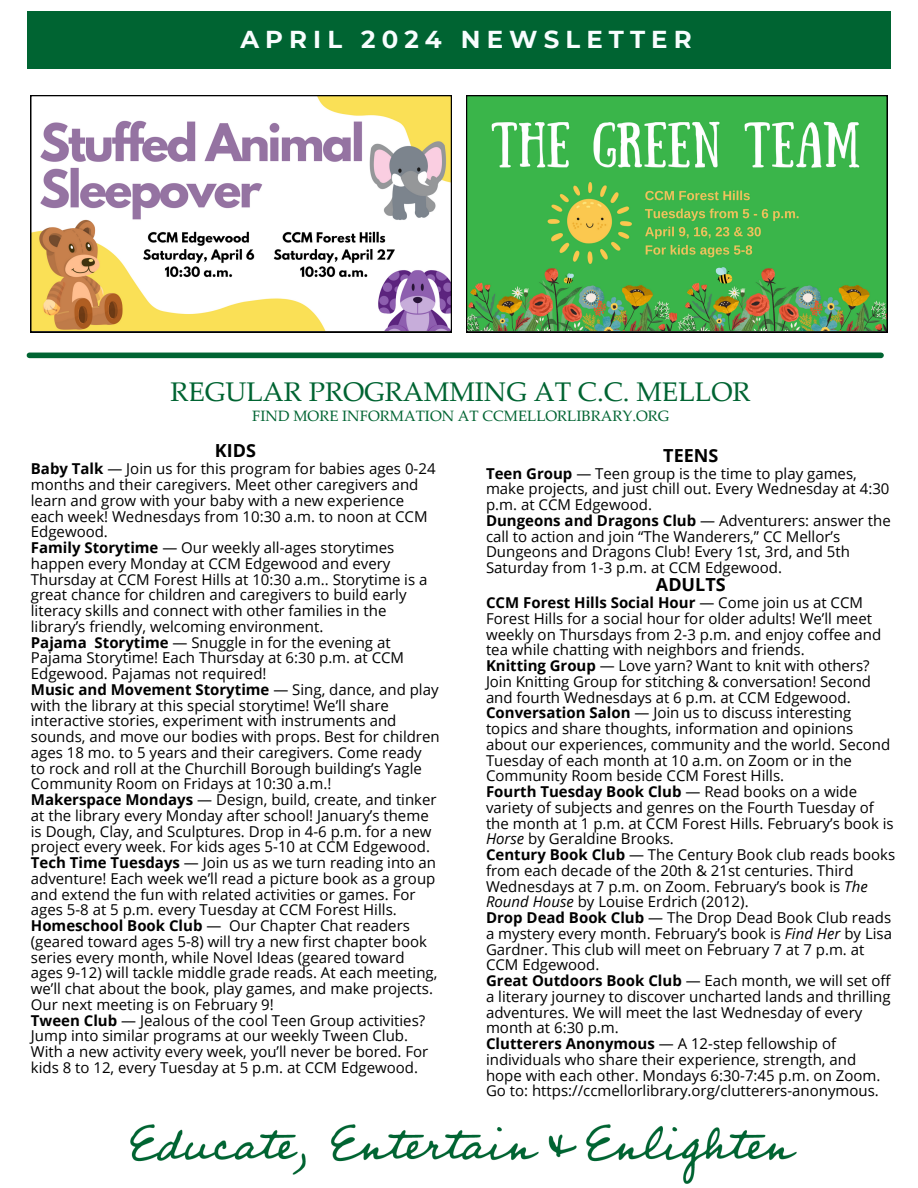
<style>
.page{position:relative;width:918px;height:1188px;background:#fff}
.page>*{position:absolute;margin:0;border:0;box-sizing:border-box;transform-origin:0 0}
.t1{font:27px "Palatino Linotype";color:#006432}
.t2{font:700 24.45px "Montserrat";letter-spacing:.25em;color:#f8fdfe}
.t3{font:700 18px "Open Sans";color:#000}
.t4{font:15px/15.8px "Open Sans";color:#000}
.t5{font:15px "Palatino Linotype";color:#006432}
.s1{font-weight:700}
.s2{font-style:italic}
</style>
<div class="page">
<div style="left:27px;top:11px;width:864px;height:54px;background:#006432"></div>
<img style="left:130px;top:1125px;width:666px;height:58px">
<div style="left:29px;top:353px;width:852px;height:5px;background:#006432"></div>
<div style="left:27px;top:13px;width:864px;height:55px;background:#006432"></div>
<svg style="left:30px;top:95px;width:422px;height:237px"></svg>
<svg style="left:466px;top:95px;width:422px;height:237px;background:#54b153"></svg>
<p class="t2" style="left:240px;top:25px;width:453px">APRIL 2024 NEWSLETTER</p>
<p class="t1" style="left:170px;top:381px;width:582px">REGULAR PROGRAMMING AT C.C. MELLOR</p>
<p class="t5" style="left:252px;top:410px;width:419px">FIND MORE INFORMATION AT CCMELLORLIBRARY.ORG</p>
<h1 class="t3" style="left:215px;top:438px;width:43px">KIDS</h1>
<p class="t4" style="left:31px;top:461px;width:406px"><span class="s1">Baby Talk</span> — Join us for this program for babies ages 0-24 months and their caregivers. Meet other caregivers and learn and grow with your baby with a new experience each week! Wednesdays from 10:30 a.m. to noon at CCM Edgewood.</p>
<p class="t4" style="left:31px;top:539px;width:398px"><span class="s1">Family Storytime</span> — Our weekly all-ages storytimes happen every Monday at CCM Edgewood and every Thursday at CCM Forest Hills at 10:30 a.m.. Storytime is a great chance for children and caregivers to build early literacy skills and connect with other families in the library’s friendly, welcoming environment.</p>
<h2 class="t4" style="left:31px;top:634px;width:375px"><span class="s1">Pajama Storytime</span> — Snuggle in for the evening at<br>Pajama Storytime! Each Thursday at 6:30 p.m. at CCM<br>Edgewood. Pajamas not required!</h2>
<p class="t4" style="left:31px;top:681px;width:410px"><span class="s1">Music and Movement Storytime</span> — Sing, dance, and play with the library at this special storytime! We’ll share interactive stories, experiment with instruments and sounds, and move our bodies with props. Best for children ages 18 mo. to 5 years and their caregivers. Come ready to rock and roll at the Churchill Borough building’s Yagle Community Room on Fridays at 10:30 a.m.!</p>
<p class="t4" style="left:31px;top:791px;width:407px"><span class="s1">Makerspace Mondays</span> — Design, build, create, and tinker at the library every Monday after school! January’s theme is Dough, Clay, and Sculptures. Drop in 4-6 p.m. for a new project every week. For kids ages 5-10 at CCM Edgewood.</p>
<p class="t4" style="left:31px;top:854px;width:407px"><span class="s1">Tech Time Tuesdays</span> — Join us as we turn reading into an adventure! Each week we’ll read a picture book as a group and extend the fun with related activities or games. For ages 5-8 at 5 p.m. every Tuesday at CCM Forest Hills.</p>
<p class="t4" style="left:31px;top:917px;width:408px"><span class="s1">Homeschool Book Club</span> — Our Chapter Chat readers (geared toward ages 5-8) will try a new first chapter book series every month, while Novel Ideas (geared toward ages 9-12) will tackle middle grade reads. At each meeting, we’ll chat about the book, play games, and make projects.<br>Our next meeting is on February 9!</p>
<p class="t4" style="left:31px;top:1012px;width:399px"><span class="s1">Tween Club</span> — Jealous of the cool Teen Group activities?<br>Jump into similar programs at our weekly Tween Club.<br>With a new activity every week, you’ll never be bored. For kids 8 to 12, every Tuesday at 5 p.m. at CCM Edgewood.</p>
<p class="t3" style="left:663px;top:443px;width:57px">TEENS</p>
<p class="t4" style="left:486px;top:465px;width:405px"><span class="s1">Teen Group</span> — Teen group is the time to play games, make projects, and just chill out. Every Wednesday at 4:30 p.m. at CCM Edgewood.</p>
<p class="t4" style="left:486px;top:512px;width:406px"><span class="s1">Dungeons and Dragons Club</span> — Adventurers: answer the call to action and join “The Wanderers,” CC Mellor’s Dungeons and Dragons Club! Every 1st, 3rd, and 5th Saturday from 1-3 p.m. at CCM Edgewood.</p>
<p class="t3" style="left:656px;top:572px;width:71px">ADULTS</p>
<p class="t4" style="left:486px;top:594px;width:397px"><span class="s1">CCM Forest Hills Social Hour</span> — Come join us at CCM Forest Hills for a social hour for older adults! We’ll meet weekly on Thursdays from 2-3 p.m. and enjoy coffee and tea while chatting with neighbors and friends.</p>
<p class="t4" style="left:486px;top:657px;width:387px;text-align:justify"><span class="s1">Knitting Group</span> — Love yarn? Want to knit with others?<br>Join Knitting Group for stitching &amp; conversation! Second and fourth Wednesdays at 6 p.m. at CCM Edgewood.</p>
<p class="t4" style="left:486px;top:705px;width:406px"><span class="s1">Conversation Salon</span> — Join us to discuss interesting topics and share thoughts, information and opinions about our experiences, community and the world. Second Tuesday of each month at 10 a.m. on Zoom or in the Community Room beside CCM Forest Hills.</p>
<p class="t4" style="left:486px;top:783px;width:409px"><span class="s1">Fourth Tuesday Book Club</span> — Read books on a wide variety of subjects and genres on the Fourth Tuesday of the month at 1 p.m. at CCM Forest Hills. February’s book is <span class="s2">Horse</span> by Geraldine Brooks.</p>
<p class="t4" style="left:486px;top:846px;width:411px"><span class="s1">Century Book Club</span> — The Century Book club reads books from each decade of the 20th &amp; 21st centuries. Third Wednesdays at 7 p.m. on Zoom. February’s book is <span class="s2">The Round House</span> by Louise Erdrich (2012).</p>
<p class="t4" style="left:486px;top:909px;width:408px"><span class="s1">Drop Dead Book Club</span> — The Drop Dead Book Club reads a mystery every month. February’s book is <span class="s2">Find Her</span> by Lisa Gardner. This club will meet on February 7 at 7 p.m. at CCM Edgewood.</p>
<p class="t4" style="left:486px;top:972px;width:406px"><span class="s1">Great Outdoors Book Club</span> — Each month, we will set off a literary journey to discover uncharted lands and thrilling adventures. We will meet the last Wednesday of every month at 6:30 p.m.</p>
<p class="t4" style="left:486px;top:1035px;width:396px"><span class="s1">Clutterers Anonymous</span> — A 12-step fellowship of individuals who share their experience, strength, and hope with each other. Mondays 6:30-7:45 p.m. on Zoom.<br>Go to: https://ccmellorlibrary.org/clutterers-anonymous.</p>
</div>
